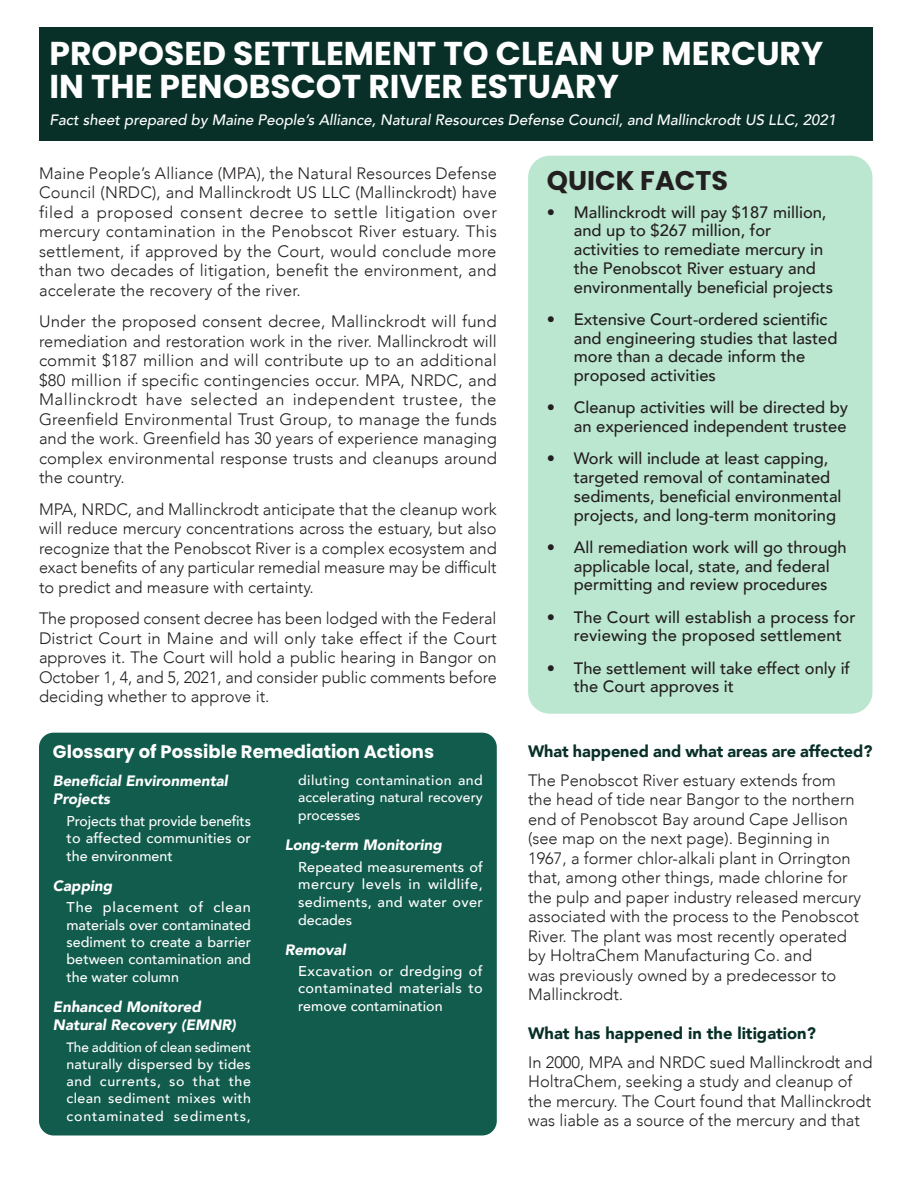
<style>
.page{position:relative;width:918px;height:1188px;background:#fff}
.page>*{position:absolute;margin:0;border:0;box-sizing:border-box;transform-origin:0 0}
.t1{font:700 33px/33px "Poppins";color:#fff}
.t2{font:700 27px "Poppins";color:#231f20}
.t3{font:700 18px "Poppins";color:#fff}
.t4{font:300 16.5px/19.5px "Avenir";color:#231f20;text-align:justify}
.t5{font:500 16.5px/18.8px "Avenir";color:#231f20}
.t6{font:900 16.5px "Avenir";letter-spacing:-.005em;color:#083028}
.t7{font:italic 900 15px/18px "Avenir";color:#fff}
.t8{font:italic 500 15px "Avenir";color:#fff}
.t9{font:500 14.25px/17.4px "Avenir";letter-spacing:.005em;color:#fff;text-align:justify}
.t10{font:500 13.8px/17.2px "Avenir";letter-spacing:.03em;color:#fff;text-align:justify}
.s1{font-size:13.5px}
</style>
<div class="page">
<div style="left:39px;top:27px;width:833px;height:113px;background:#083028"></div>
<div style="left:528px;top:156px;width:344px;height:558px;background:#bbe7d0;border-radius:22px"></div>
<div style="left:39px;top:733px;width:458px;height:403px;background:#125c4d;border-radius:15px"></div>
<p class="t1" style="left:50px;top:37px;width:775px">PROPOSED SETTLEMENT TO CLEAN UP MERCURY<br>IN THE PENOBSCOT RIVER ESTUARY</p>
<p class="t8" style="left:50px;top:111px;width:788px">Fact sheet prepared by Maine People’s Alliance, Natural Resources Defense Council, and Mallinckrodt US LLC, 2021</p>
<p class="t4" style="left:39px;top:164px;width:460px">Maine People’s Alliance (MPA), the Natural Resources Defense Council (NRDC), and Mallinckrodt US LLC (Mallinckrodt) have filed a proposed consent decree to settle litigation over mercury contamination in the Penobscot River estuary. This settlement, if approved by the Court, would conclude more than two decades of litigation, benefit the environment, and accelerate the recovery of the river.</p>
<p class="t4" style="left:39px;top:312px;width:460px">Under the proposed consent decree, Mallinckrodt will fund remediation and restoration work in the river. Mallinckrodt will commit $187 million and will contribute up to an additional $80 million if specific contingencies occur. MPA, NRDC, and Mallinckrodt have selected an independent trustee, the Greenfield Environmental Trust Group, to manage the funds and the work. Greenfield has 30 years of experience managing complex environmental response trusts and cleanups around the country.</p>
<p class="t4" style="left:39px;top:500px;width:459px">MPA, NRDC, and Mallinckrodt anticipate that the cleanup work will reduce mercury concentrations across the estuary, but also recognize that the Penobscot River is a complex ecosystem and exact benefits of any particular remedial measure may be difficult to predict and measure with certainty.</p>
<p class="t4" style="left:39px;top:609px;width:459px">The proposed consent decree has been lodged with the Federal District Court in Maine and will only take effect if the Court approves it. The Court will hold a public hearing in Bangor on October 1, 4, and 5, 2021, and consider public comments before deciding whether to approve it.</p>
<p class="t3" style="left:53px;top:742px;width:383px">Glossary of Possible Remediation Actions</p>
<p class="t7" style="left:53px;top:772px;width:176px">Beneficial Environmental<br>Projects</p>
<p class="t9" style="left:66px;top:811px;width:186px">Projects that provide benefits to affected communities or the environment</p>
<p class="t7" style="left:53px;top:876px;width:61px">Capping</p>
<p class="t9" style="left:66px;top:898px;width:186px">The placement of clean materials over contaminated sediment to create a barrier between contamination and the water column</p>
<p class="t7" style="left:53px;top:998px;width:185px">Enhanced Monitored<br>Natural Recovery (EMNR)</p>
<p class="t10" style="left:66px;top:1038px;width:186px"><span class="s1">T</span>he addition of clean sediment naturally dispersed by tides and currents, so that the clean sediment mixes with contaminated sediments,</p>
<p class="t10" style="left:298px;top:771px;width:186px;line-height:17.7px">diluting contamination and accelerating natural recovery processes</p>
<p class="t7" style="left:285px;top:836px;width:159px">Long-term Monitoring</p>
<p class="t9" style="left:298px;top:858px;width:186px">Repeated measurements of mercury levels in wildlife, sediments, and water over decades</p>
<p class="t7" style="left:285px;top:940px;width:62px">Removal</p>
<p class="t9" style="left:298px;top:962px;width:186px">Excavation or dredging of contaminated materials to remove contamination</p>
<p class="t2" style="left:547px;top:165px;width:183px">QUICK FACTS</p>
<p class="t5" style="left:574px;top:202px;width:261px;text-indent:-27px">• Mallinckrodt will pay $187 million, and up to $267 million, for activities to remediate mercury in the Penobscot River estuary and environmentally beneficial projects</p>
<p class="t5" style="left:574px;top:309px;width:265px;text-indent:-27px">• Extensive Court-ordered scientific and engineering studies that lasted more than a decade inform the proposed activities</p>
<p class="t5" style="left:547px;top:397px;width:303px;text-align:right">• Cleanup activities will be directed by an experienced independent trustee</p>
<p class="t5" style="left:574px;top:448px;width:269px;text-indent:-27px">• Work will include at least capping, targeted removal of contaminated sediments, beneficial environmental projects, and long-term monitoring</p>
<p class="t5" style="left:547px;top:537px;width:301px;text-align:center">• All remediation work will go through applicable local, state, and federal permitting and review procedures</p>
<p class="t5" style="left:574px;top:607px;width:283px;text-indent:-27px">• The Court will establish a process for reviewing the proposed settlement</p>
<p class="t5" style="left:574px;top:658px;width:278px;text-indent:-27px">• The settlement will take effect only if the Court approves it</p>
<p class="t6" style="left:528px;top:737px;width:346px">What happened and what areas are affected?</p>
<p class="t4" style="left:528px;top:770px;width:335px;text-align:left">The Penobscot River estuary extends from the head of tide near Bangor to the northern end of Penobscot Bay around Cape Jellison (see map on the next page). Beginning in 1967, a former chlor-alkali plant in Orrington that, among other things, made chlorine for the pulp and paper industry released mercury associated with the process to the Penobscot River. The plant was most recently operated by HoltraChem Manufacturing Co. and<br>was previously owned by a predecessor to Mallinckrodt.</p>
<p class="t6" style="left:528px;top:1019px;width:289px">What has happened in the litigation?</p>
<p class="t4" style="left:528px;top:1052px;width:346px;text-align:left">In 2000, MPA and NRDC sued Mallinckrodt and HoltraChem, seeking a study and cleanup of the mercury. The Court found that Mallinckrodt was liable as a source of the mercury and that</p>
</div>
